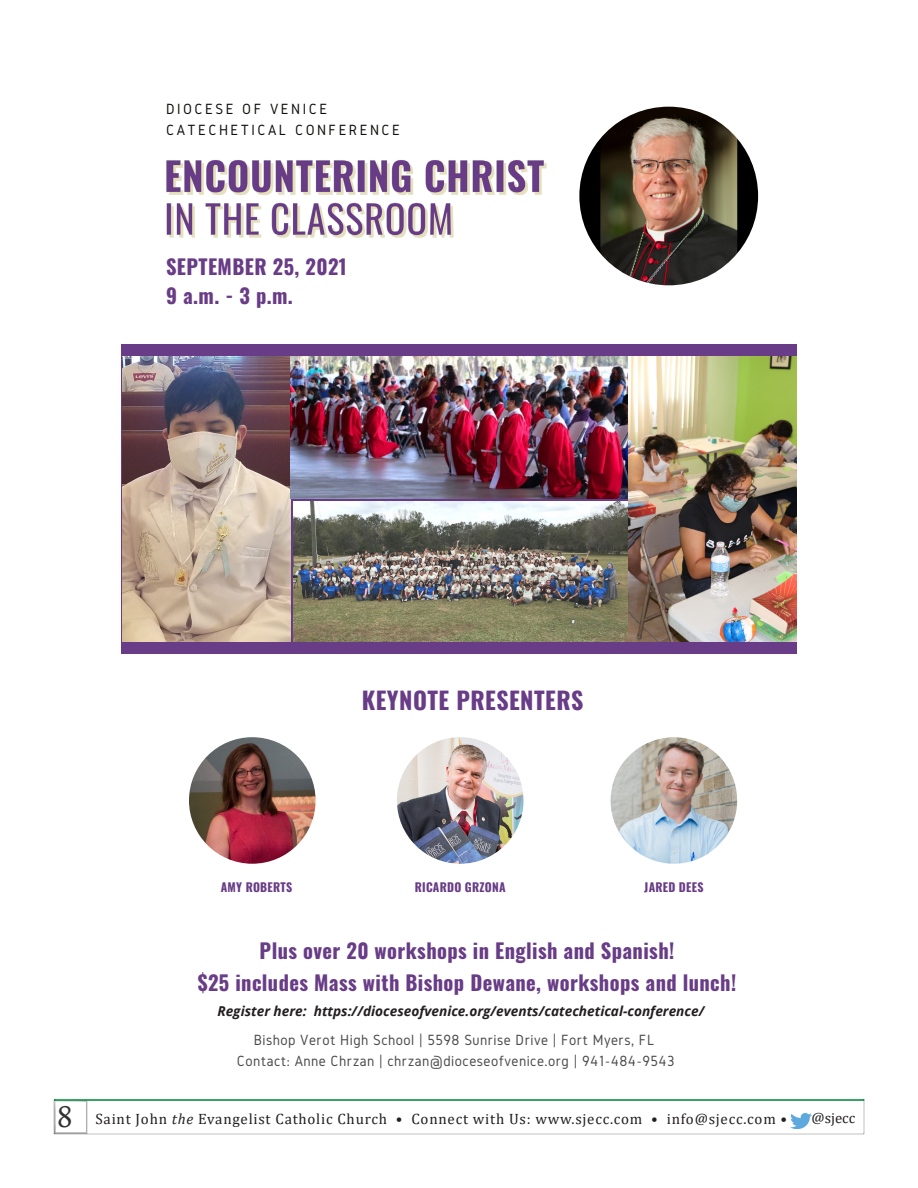
<style>
.page{position:relative;width:918px;height:1188px;background:#fff}
.page>*{position:absolute;margin:0;border:0;box-sizing:border-box;transform-origin:0 0}
.t1{font:700 23.85px "Oswald";letter-spacing:.02em;color:#683c86}
.t2{font:700 20.4px/28.8px "Oswald";letter-spacing:.02em;color:#683c86}
.t3{font:15.3px/21.3px "Gidole";letter-spacing:.03em;color:#4b4b4b;text-align:center}
.t4{font:15.3px/21.1px "Gidole";letter-spacing:.16em;color:#0f0d0b}
.t5{font:15px "Cambria";letter-spacing:.05em;color:#231f20}
.t6{font:14.85px "Cambria";color:#231f20}
.t7{font:italic 700 13.65px "Open Sans";color:#231f20}
.t8{font:700 11.85px "Oswald";letter-spacing:.02em;color:#683c86}
.s1{font-family:"Calisto";font-size:30px;color:#312f30}
.s2{font-style:italic}
</style>
<div class="page">
<img style="left:791px;top:1114px;width:20px;height:15px">
<img style="left:189px;top:737px;width:127px;height:127px;border-radius:63px">
<img style="left:397px;top:737px;width:127px;height:127px;border-radius:63px">
<img style="left:611px;top:737px;width:126px;height:127px;border-radius:63px">
<div style="left:121px;top:344px;width:675px;height:310px;background:#683c86"></div>
<img style="left:166px;top:160px;width:381px;height:78px">
<img style="left:122px;top:356px;width:169px;height:285px">
<img style="left:291px;top:356px;width:337px;height:143px">
<img style="left:293px;top:502px;width:335px;height:140px">
<img style="left:628px;top:356px;width:168px;height:285px">
<img style="left:579px;top:107px;width:179px;height:178px;border-radius:89px">
<p class="t4" style="left:166px;top:99px;width:235px">DIOCESE OF VENICE<br>CATECHETICAL CONFERENCE</p>
<p class="t2" style="left:166px;top:254px;width:182px">SEPTEMBER 25, 2021<br>9 a.m. - 3 p.m.</p>
<p class="t1" style="left:362px;top:688px;width:223px">KEYNOTE PRESENTERS</p>
<p class="t8" style="left:221px;top:881px;width:73px">AMY ROBERTS</p>
<p class="t8" style="left:415px;top:881px;width:92px">RICARDO GRZONA</p>
<p class="t8" style="left:644px;top:881px;width:61px">JARED DEES</p>
<p class="t2" style="left:260px;top:938px;width:416px">Plus over 20 workshops in English and Spanish!</p>
<p class="t2" style="left:198px;top:969px;width:540px">$25 includes Mass with Bishop Dewane, workshops and lunch!</p>
<p class="t7" style="left:217px;top:1001px;width:489px">Register here: https://dioceseofvenice.org/events/catechetical-conference/</p>
<p class="t3" style="left:237px;top:1029px;width:439px">Bishop Verot High School | 5598 Sunrise Drive | Fort Myers, FL<br>Contact: Anne Chrzan | chrzan@dioceseofvenice.org | 941-484-9543</p>
<p class="t5" style="left:57px;top:1110px;width:732px"><span class="s1">8</span> Saint John <span class="s2">the</span> Evangelist Catholic Church • Connect with Us: www.sjecc.com • info@sjecc.com •</p>
<p class="t6" style="left:812px;top:1109px;width:45px">@sjecc</p>
</div>
